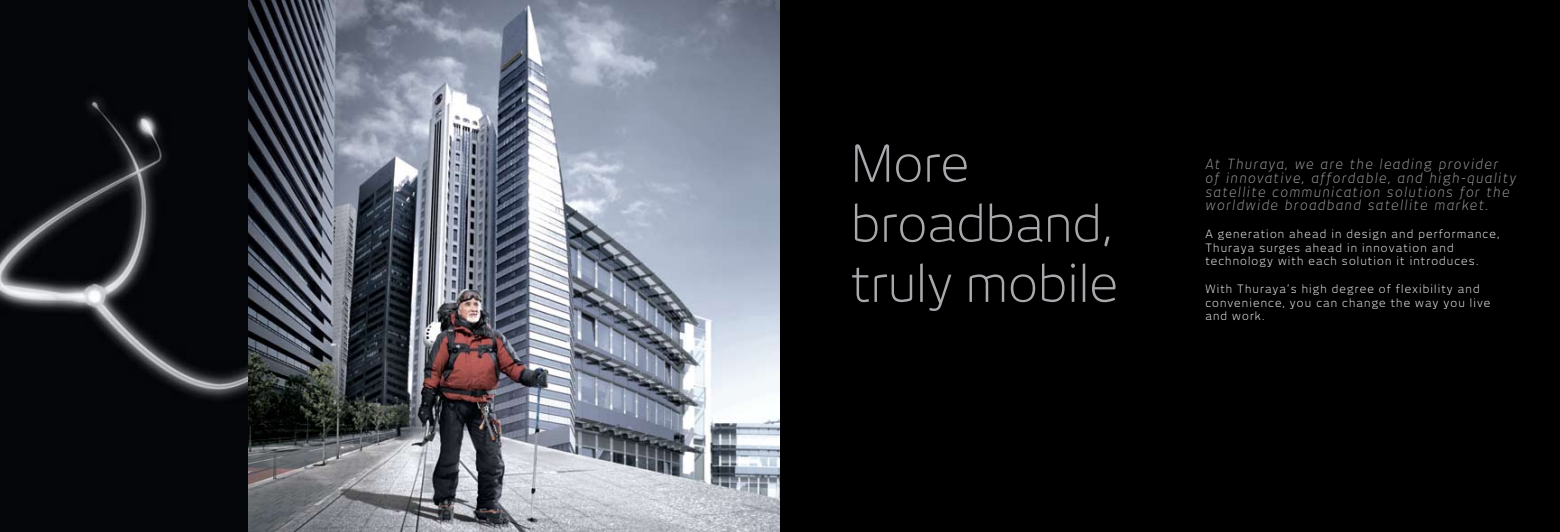
<style>
.page{position:relative;width:1560px;height:532px;background:#fff}
.page>*{position:absolute;margin:0;border:0;box-sizing:border-box;transform-origin:0 0}
.t1{font:300 50px/60px "New June";color:#a8a9ac}
.t2{font:italic 300 13.75px/13.8px "New June";letter-spacing:.1em;color:#a8a9ac}
.t3{font:300 11.25px/13.8px "New June";letter-spacing:.1em;color:#fff}
</style>
<div class="page">
<img style="left:248px;top:0;width:532px;height:531px">
<svg style="left:0;top:0;width:248px;height:531px;background:#0f1013"></svg>
<div style="left:780px;top:0;width:779px;height:531px;background:#000"></div>
<h1 class="t1" style="left:850px;top:133px;width:268px">More broadband, truly mobile</h1>
<p class="t2" style="left:1205px;top:157px;width:312px">At Thuraya, we are the leading provider<br>of innovative, affordable, and high-quality satellite communication solutions for the worldwide broadband satellite market.</p>
<p class="t3" style="left:1205px;top:227px;width:295px">A generation ahead in design and performance,<br>Thuraya surges ahead in innovation and technology with each solution it introduces.</p>
<p class="t3" style="left:1205px;top:282px;width:286px">With Thuraya’s high degree of flexibility and convenience, you can change the way you live and work.</p>
</div>
